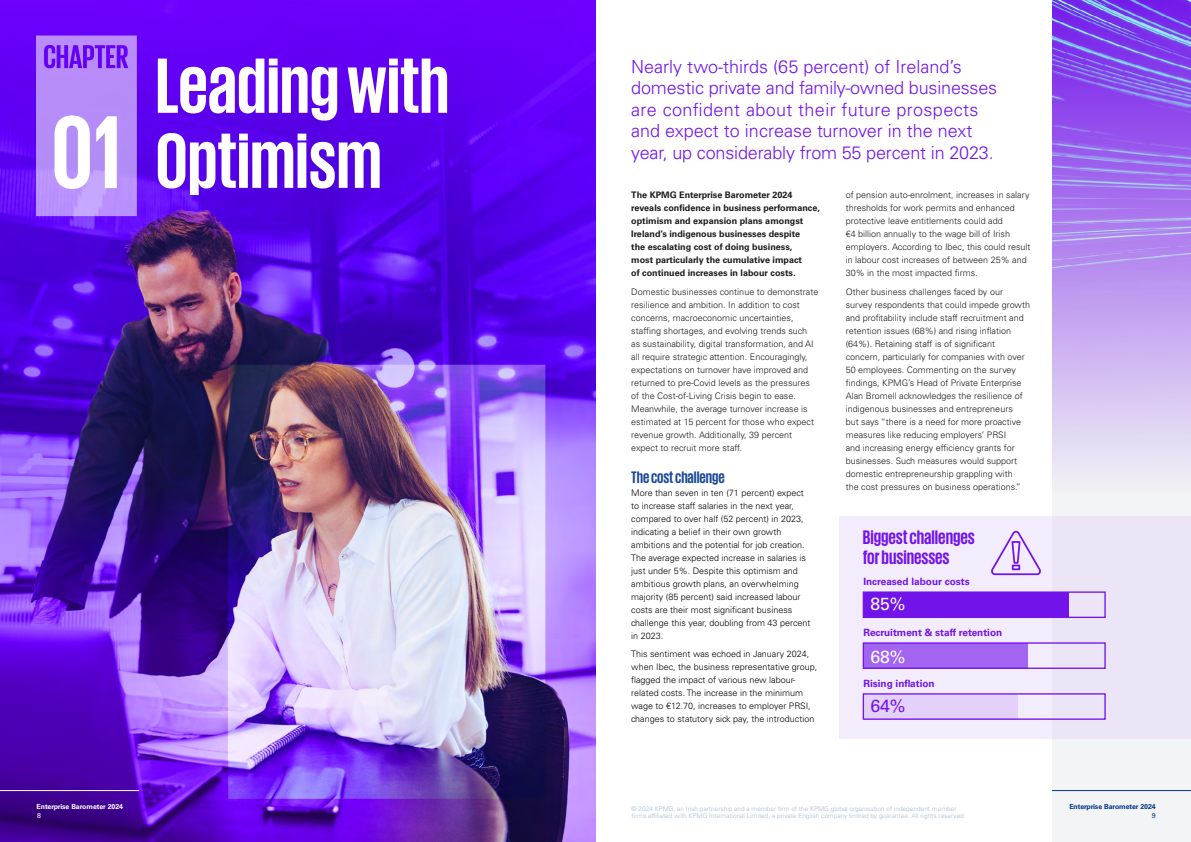
<style>
.page{position:relative;width:1191px;height:842px;background:#fff}
.page>*{position:absolute;margin:0;border:0;box-sizing:border-box;transform-origin:0 0}
.t1{font:700 105.9px "KPMG";color:#fff}
.t2{font:700 80px/75px "KPMG";color:#fff}
.t3{font:700 20px/20px "KPMG";color:#7213ea}
.t4{font:300 18px/21.6px "Univers LT Std";color:#7213ea}
.t5{font:17.5px "Univers LT Std";color:#fff}
.t6{font:17.5px "Univers LT Std";color:#7213ea}
.t7{font:700 17px "KPMG";color:#1a4798}
.t8{font:700 10px "Univers LT Std";color:#7213ea}
.t9{font:300 9px/13px "Univers LT Std";color:#1a1a1a}
.t10{font:300 9px/13px "Univers LT Std";color:#000}
.t11{font:700 9px/13px "Univers LT Std";color:#1a1a1a}
.t12{font:700 7px "Univers LT Std";letter-spacing:-.01em;color:#00338d}
.t13{font:700 7px "Univers LT Std";letter-spacing:-.01em;color:#fff}
.t14{font:7px "Univers LT Std";color:#00338d}
.t15{font:7px "Univers LT Std";color:#fff}
.t16{font:300 6.5px/7px "Univers LT Std";color:#a6b8d7}
</style>
<div class="page">
<div style="left:1051px;top:0;width:140px;height:842px;background:#f3f4f5"></div>
<hr style="left:1051px;top:790px;width:140px;height:1px;background:#00338d">
<img style="left:0;top:0;width:595px;height:842px">
<svg style="left:36px;top:36px;width:101px;height:180px;background:#b285f9"></svg>
<img style="left:1051px;top:0;width:140px;height:493px">
<div style="left:839px;top:516px;width:352px;height:223px;background:#f3ecfd"></div>
<div style="left:863px;top:592px;width:205px;height:25px;background:#7213ea"></div>
<div style="left:862px;top:591px;width:243px;height:27px;border:1px solid #7213ea"></div>
<div style="left:863px;top:643px;width:164px;height:25px;background:#a365f1"></div>
<div style="left:862px;top:642px;width:243px;height:27px;border:1px solid #7213ea"></div>
<div style="left:863px;top:694px;width:155px;height:25px;background:#e3d0fb"></div>
<div style="left:862px;top:693px;width:243px;height:27px;border:1px solid #7213ea"></div>
<svg style="left:991px;top:530px;width:50px;height:46px"></svg>
<hr style="left:0;top:790px;width:139px;height:1px;background:#fff">
<h1 class="t1" style="left:52px;top:99px;width:71px">01</h1>
<p class="t13" style="left:37px;top:802px;width:88px">Enterprise Barometer 2024</p>
<p class="t15" style="left:37px;top:812px;width:5px">8</p>
<h2 class="t2" style="left:156px;top:46px;width:295px">Leading with<br>Optimism</h2>
<h3 class="t4" style="left:631px;top:55px;width:367px">Nearly two-thirds (65 percent) of Ireland’s domestic private and family-owned businesses are confident about their future prospects and expect to increase turnover in the next year, up considerably from 55 percent in 2023.</h3>
<p class="t11" style="left:631px;top:189px;width:190px">The KPMG Enterprise Barometer 2024 reveals confidence in business performance, optimism and expansion plans amongst Ireland’s indigenous businesses despite<br>the escalating cost of doing business,<br>most particularly the cumulative impact<br>of continued increases in labour costs.</p>
<p class="t9" style="left:631px;top:285px;width:189px">Domestic businesses continue to demonstrate resilience and ambition. In addition to cost concerns, macroeconomic uncertainties, staffing shortages, and evolving trends such<br>as sustainability, digital transformation, and AI all require strategic attention. Encouragingly, expectations on turnover have improved and returned to pre-Covid levels as the pressures of the Cost-of-Living Crisis begin to ease.<br>Meanwhile, the average turnover increase is estimated at 15 percent for those who expect revenue growth. Additionally, 39 percent expect to recruit more staff.</p>
<h3 class="t7" style="left:631px;top:468px;width:95px">The cost challenge</h3>
<p class="t10" style="left:631px;top:486px;width:181px">More than seven in ten (71 percent) expect to increase staff salaries in the next year, compared to over half (52 percent) in 2023, indicating a belief in their own growth ambitions and the potential for job creation.<br>The average expected increase in salaries is just under 5%. Despite this optimism and ambitious growth plans, an overwhelming majority (85 percent) said increased labour costs are their most significant business challenge this year, doubling from 43 percent in 2023.</p>
<p class="t10" style="left:631px;top:647px;width:188px">This sentiment was echoed in January 2024, when Ibec, the business representative group, flagged the impact of various new labour&shy;related costs. The increase in the minimum wage to €12.70, increases to employer PRSI, changes to statutory sick pay, the introduction</p>
<p class="t9" style="left:845px;top:188px;width:186px">of pension auto-enrolment, increases in salary thresholds for work permits and enhanced protective leave entitlements could add<br>€4 billion annually to the wage bill of Irish employers. According to Ibec, this could result in labour cost increases of between 25% and 30% in the most impacted firms.</p>
<p class="t9" style="left:845px;top:285px;width:186px">Other business challenges faced by our survey respondents that could impede growth and profitability include staff recruitment and retention issues (68%) and rising inflation (64%). Retaining staff is of significant concern, particularly for companies with over 50 employees. Commenting on the survey findings, KPMG’s Head of Private Enterprise Alan Bromell acknowledges the resilience of indigenous businesses and entrepreneurs<br>but says “there is a need for more proactive measures like reducing employers’ PRSI<br>and increasing energy efficiency grants for businesses. Such measures would support domestic entrepreneurship grappling with<br>the cost pressures on business operations.”</p>
<h3 class="t3" style="left:862px;top:527px;width:114px">Biggest challenges for businesses</h3>
<p class="t8" style="left:863px;top:576px;width:108px">Increased labour costs</p>
<h3 class="t5" style="left:870px;top:594px;width:37px">85%</h3>
<p class="t8" style="left:863px;top:627px;width:140px">Recruitment &amp; staff retention</p>
<h3 class="t5" style="left:870px;top:646px;width:37px">68%</h3>
<p class="t8" style="left:863px;top:678px;width:73px">Rising inflation</p>
<h3 class="t6" style="left:870px;top:696px;width:37px">64%</h3>
<p class="t16" style="left:631px;top:805px;width:336px">© 2024 KPMG, an Irish partnership and a member firm of the KPMG global organisation of independent member firms affiliated with KPMG International Limited, a private English company limited by guarantee. All rights reserved.</p>
<p class="t12" style="left:1069px;top:802px;width:88px">Enterprise Barometer 2024</p>
<p class="t14" style="left:1152px;top:812px;width:5px">9</p>
</div>
